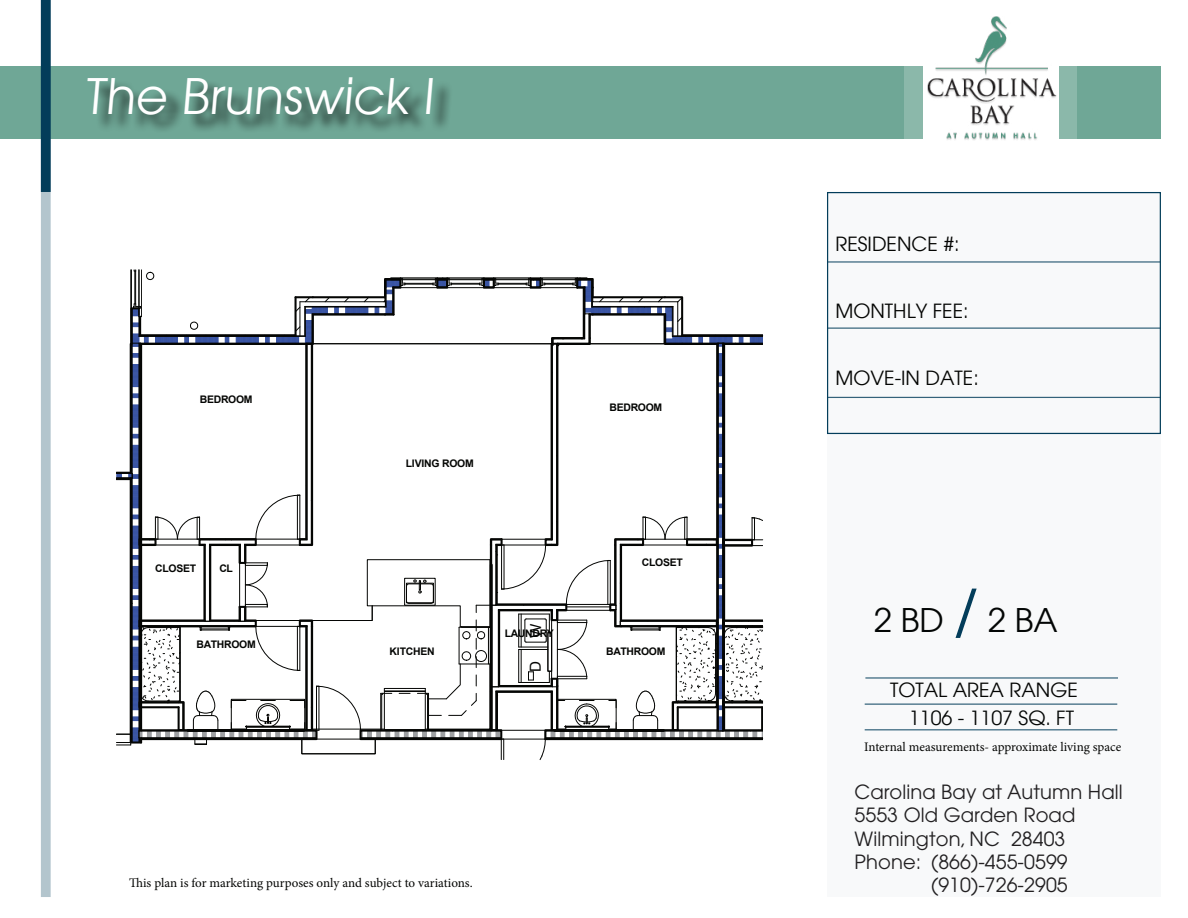
<style>
.page{position:relative;width:1188px;height:918px;background:#fff}
.page>*{position:absolute;margin:0;border:0;box-sizing:border-box;transform-origin:0 0}
.t1{font:48.9px "Avant Garde";color:#fff}
.t2{font:32.7px "Avant Garde";color:#040503}
.t3{font:19.65px "Avant Garde";color:#040503}
.t4{font:19.5px "Avant Garde";letter-spacing:.005em;color:#231f20}
.t5{font:15.15px "Arial";color:#040503}
.t6{font:13.05px "Minion Pro";letter-spacing:-.005em;color:#040503}
.t7{font:700 10.5px "Arial";letter-spacing:-.025em;color:#040503}
.s1{font-size:58.8px;color:#033d5a}
</style>
<div class="page">
<div style="left:0;top:66px;width:1161px;height:73px;background:#6fa796"></div>
<svg style="left:41px;top:0;width:10px;height:897px;background:#8da7b4"></svg>
<div style="left:905px;top:66px;width:172px;height:73px;background:#8bb8aa"></div>
<div style="left:923px;top:9px;width:136px;height:136px;background:#fff"></div>
<div style="left:90px;top:80px;width:363px;height:54px;background:#040503;opacity:.75"></div>
<img style="left:927px;top:16px;width:129px;height:124px">
<div style="left:827px;top:192px;width:334px;height:705px;background:#f8f9fa"></div>
<div style="left:827px;top:192px;width:334px;height:242px;border:1px solid #033d5a"></div>
<hr style="left:827px;top:261px;width:334px;height:2px;background:#033d5a">
<hr style="left:827px;top:328px;width:334px;height:1px;background:#033d5a">
<hr style="left:827px;top:397px;width:334px;height:1px;background:#033d5a">
<svg style="left:116px;top:270px;width:647px;height:490px"></svg>
<hr style="left:865px;top:677px;width:253px;height:2px;background:#033d5a">
<div style="left:407px;top:375px;width:88px;height:64px;background:#fff"></div>
<h1 class="t1" style="left:85px;top:67px;width:356px">The Brunswick I</h1>
<p class="t7" style="left:200px;top:393px;width:54px">BEDROOM</p>
<p class="t7" style="left:155px;top:562px;width:43px">CLOSET</p>
<p class="t7" style="left:219px;top:562px;width:15px">CL</p>
<p class="t7" style="left:406px;top:456px;width:69px">LIVING ROOM</p>
<p class="t7" style="left:609px;top:400px;width:54px">BEDROOM</p>
<p class="t7" style="left:642px;top:556px;width:43px">CLOSET</p>
<p class="t7" style="left:197px;top:638px;width:61px">BATHROOM</p>
<p class="t5" style="left:526px;top:638px;width:16px;rotate:-90deg">W</p>
<p class="t5" style="left:526px;top:672px;width:12px;rotate:-90deg">D</p>
<p class="t7" style="left:505px;top:626px;width:51px">LAUNDRY</p>
<p class="t7" style="left:390px;top:645px;width:47px">KITCHEN</p>
<p class="t7" style="left:606px;top:645px;width:61px">BATHROOM</p>
<p class="t6" style="left:129px;top:874px;width:345px">This plan is for marketing purposes only and subject to variations.</p>
<h3 class="t3" style="left:835px;top:233px;width:126px">RESIDENCE #:</h3>
<h3 class="t3" style="left:835px;top:300px;width:135px">MONTHLY FEE:</h3>
<h3 class="t3" style="left:835px;top:366px;width:145px">MOVE-IN DATE:</h3>
<h2 class="t2" style="left:874px;top:601px;width:185px">2 BD <span class="s1">/</span> 2 BA</h2>
<h3 class="t3" style="left:890px;top:678px;width:189px">TOTAL AREA RANGE</h3>
<h3 class="t3" style="left:909px;top:706px;width:167px">1106 - 1107 SQ. FT</h3>
<p class="t6" style="left:864px;top:738px;width:259px">Internal measurements- approximate living space</p>
<h3 class="t4" style="left:855px;top:780px;width:270px">Carolina Bay at Autumn Hall</h3>
<h3 class="t4" style="left:855px;top:804px;width:222px">5553 Old Garden Road</h3>
<h3 class="t4" style="left:855px;top:827px;width:212px">Wilmington, NC 28403</h3>
<h3 class="t4" style="left:855px;top:850px;width:215px">Phone: (866)-455-0599</h3>
<h3 class="t4" style="left:931px;top:874px;width:138px">(910)-726-2905</h3>
</div>
